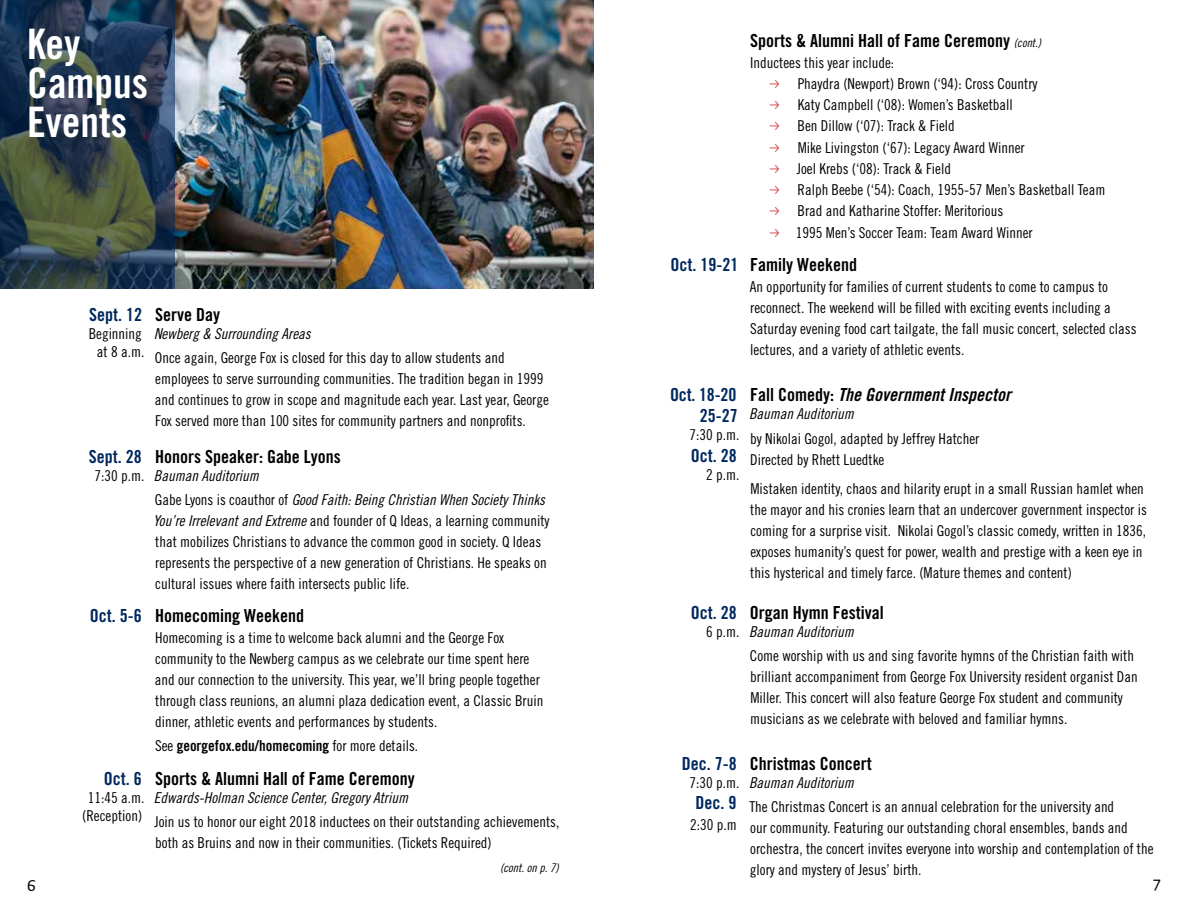
<style>
.page{position:relative;width:1188px;height:918px;background:#fff}
.page>*{position:absolute;margin:0;border:0;box-sizing:border-box;transform-origin:0 0}
.t1{font:42px/39px "Trade Gothic Bold Cond Twenty";color:#fff}
.t2{font:18px "Trade Gothic Bold Cond Twenty";color:#000}
.t3{font:18px/21.6px "Trade Gothic Bold Cond Twenty";color:#00285e;text-align:right}
.t4{font:18px "Trade Gothic Bold Cond Twenty Obl";color:#000}
.t5{font:18px "Auto 1";color:#000}
.t6{font:15px/21px "Trade Gothic Cond Eighteen";color:#000}
.t7{font:15px/24.3px "Trade Gothic Cond Eighteen Obl";color:#000}
.t8{font:15px "Trade Gothic Bold Cond Twenty";color:#000}
.t9{font:12px "Trade Gothic Cond Eighteen Obl";color:#000}
.s1{font-family:"Trade Gothic Cond Eighteen"}
.s2{font-family:"Trade Gothic Cond Eighteen Obl"}
.s3{color:#00285e}
.s4{font-family:"Trade Gothic Cond Eighteen Obl";font-size:12px}
.s5{font-family:"Trade Gothic Bold Cond Twenty"}
</style>
<div class="page">
<img style="left:175px;top:0;width:419px;height:288px">
<svg style="left:0;top:0;width:175px;height:288px;background:#2f414a"></svg>
<h1 class="t1" style="left:27px;top:24px;width:123px">Key<br>Campus<br>Events</h1>
<p class="t3" style="left:89px;top:304px;width:54px">Sept. 12</p>
<p class="t6" style="left:89px;top:325px;width:57px;line-height:18px;text-align:center">Beginning at 8 a.m.</p>
<p class="t2" style="left:155px;top:304px;width:66px">Serve Day</p>
<p class="t7" style="left:154px;top:321px;width:158px">Newberg &amp; Surrounding Areas</p>
<p class="t6" style="left:155px;top:347px;width:396px">Once again, George Fox is closed for this day to allow students and employees to serve surrounding communities. The tradition began in 1999 and continues to grow in scope and magnitude each year. Last year, George Fox served more than 100 sites for community partners and nonprofits.</p>
<p class="t2" style="left:155px;top:445px;width:187px">Honors Speaker: Gabe Lyons</p>
<p class="t7" style="left:154px;top:463px;width:393px">Bauman Auditorium<br><span class="s1">Gabe Lyons is coauthor of</span> Good Faith: Being Christian When Society Thinks</p>
<p class="t6" style="left:153px;top:510px;width:398px"><span class="s2">You’re Irrelevant and Extreme</span> and founder of Q Ideas, a learning community that mobilizes Christians to advance the common good in society. Q Ideas represents the perspective of a new generation of Christians. He speaks on cultural issues where faith intersects public life.</p>
<p class="t2" style="left:90px;top:605px;width:216px"><span class="s3">Oct. 5-6</span> Homecoming Weekend</p>
<p class="t6" style="left:155px;top:627px;width:390px">Homecoming is a time to welcome back alumni and the George Fox community to the Newberg campus as we celebrate our time spent here and our connection to the university. This year, we’ll bring people together through class reunions, an alumni plaza dedication event, a Classic Bruin dinner, athletic events and performances by students.</p>
<p class="t8" style="left:155px;top:737px;width:265px"><span class="s1">See</span> georgefox.edu/homecoming <span class="s1">for more details.</span></p>
<p class="t3" style="left:104px;top:767px;width:39px">Oct. 6</p>
<p class="t6" style="left:82px;top:788px;width:64px;line-height:18px;text-align:center">11:45 a.m. (Reception)</p>
<p class="t3" style="left:89px;top:445px;width:54px">Sept. 28</p>
<p class="t6" style="left:94px;top:465px;width:51px">7:30 p.m.</p>
<p class="t2" style="left:155px;top:767px;width:261px">Sports &amp; Alumni Hall of Fame Ceremony</p>
<p class="t7" style="left:154px;top:785px;width:256px">Edwards-Holman Science Center, Gregory Atrium</p>
<p class="t6" style="left:155px;top:811px;width:406px">Join us to honor our eight 2018 inductees on their outstanding achievements, both as Bruins and now in their communities. (Tickets Required)</p>
<p class="t9" style="left:500px;top:861px;width:60px">(cont. on p. 7)</p>
<p class="t2" style="left:750px;top:29px;width:293px">Sports &amp; Alumni Hall of Fame Ceremony <span class="s4">(cont.)</span></p>
<p class="t6" style="left:796px;top:52px;width:311px;text-indent:-46px">Inductees this year include:<br>Phaydra (Newport) Brown (‘94): Cross Country<br>Katy Campbell (‘08): Women’s Basketball<br>Ben Dillow (‘07): Track &amp; Field<br>Mike Livingston (‘67): Legacy Award Winner<br>Joel Krebs (‘08): Track &amp; Field<br>Ralph Beebe (‘54): Coach, 1955-57 Men’s Basketball Team Brad and Katharine Stoffer: Meritorious<br>1995 Men’s Soccer Team: Team Award Winner</p>
<p class="t2" style="left:670px;top:254px;width:188px"><span class="s3">Oct. 19-21</span> Family Weekend</p>
<p class="t6" style="left:750px;top:276px;width:388px">An opportunity for families of current students to come to campus to reconnect. The weekend will be filled with exciting events including a Saturday evening food cart tailgate, the fall music concert, selected class lectures, and a variety of athletic events.</p>
<p class="t3" style="left:670px;top:383px;width:69px">Oct. 18-20<br>25-27</p>
<p class="t6" style="left:689px;top:424px;width:51px">7:30 p.m.</p>
<p class="t3" style="left:691px;top:444px;width:47px">Oct. 28</p>
<p class="t6" style="left:706px;top:464px;width:35px">2 p.m.</p>
<p class="t4" style="left:750px;top:383px;width:262px"><span class="s5">Fall Comedy:</span> The Government Inspector</p>
<p class="t7" style="left:749px;top:401px;width:106px">Bauman Auditorium</p>
<p class="t6" style="left:750px;top:428px;width:231px">by Nikolai Gogol, adapted by Jeffrey Hatcher<br>Directed by Rhett Luedtke</p>
<p class="t6" style="left:750px;top:478px;width:398px">Mistaken identity, chaos and hilarity erupt in a small Russian hamlet when the mayor and his cronies learn that an undercover government inspector is coming for a surprise visit. Nikolai Gogol’s classic comedy, written in 1836, exposes humanity’s quest for power, wealth and prestige with a keen eye in this hysterical and timely farce. (Mature themes and content)</p>
<p class="t3" style="left:691px;top:601px;width:47px">Oct. 28</p>
<p class="t6" style="left:706px;top:621px;width:35px">6 p.m.</p>
<p class="t2" style="left:750px;top:601px;width:135px">Organ Hymn Festival</p>
<p class="t7" style="left:749px;top:619px;width:106px">Bauman Auditorium</p>
<p class="t6" style="left:750px;top:645px;width:389px">Come worship with us and sing favorite hymns of the Christian faith with brilliant accompaniment from George Fox University resident organist Dan Miller. This concert will also feature George Fox student and community musicians as we celebrate with beloved and familiar hymns.</p>
<p class="t3" style="left:682px;top:752px;width:56px">Dec. 7-8</p>
<p class="t6" style="left:689px;top:772px;width:51px">7:30 p.m.</p>
<p class="t3" style="left:695px;top:792px;width:42px">Dec. 9</p>
<p class="t6" style="left:690px;top:814px;width:48px">2:30 p.m</p>
<p class="t2" style="left:750px;top:752px;width:123px">Christmas Concert</p>
<p class="t7" style="left:749px;top:770px;width:106px">Bauman Auditorium</p>
<p class="t6" style="left:749px;top:796px;width:406px">The Christmas Concert is an annual celebration for the university and<br>our community. Featuring our outstanding choral ensembles, bands and orchestra, the concert invites everyone into worship and contemplation of the glory and mystery of Jesus’ birth.</p>
<p class="t5" style="left:27px;top:874px;width:10px">6</p>
<p class="t5" style="left:1153px;top:871px;width:10px">7</p>
</div>
